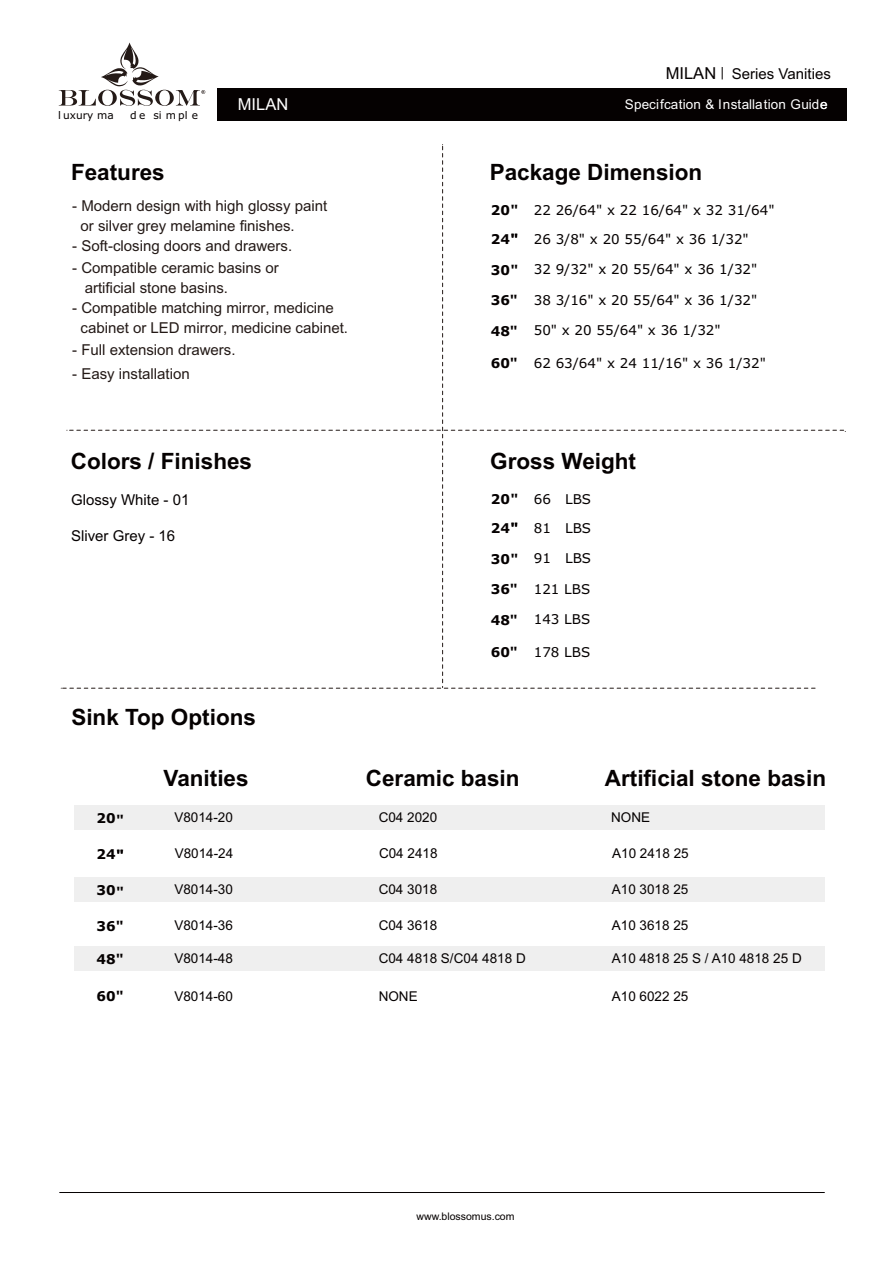
<style>
.page{position:relative;width:893px;height:1263px;background:#fff}
.page>*{position:absolute;margin:0;border:0;box-sizing:border-box;transform-origin:0 0}
.t1{font:700 22.5px "Arial";color:#050101}
.t2{font:16.5px "Arial";color:#050101}
.t3{font:16.5px "Arial";color:#fff}
.t4{font:15px/20.1px "Arial Unicode MS";color:#231916}
.t5{font:15px "Arial";color:#050101}
.t6{font:13.65px "Arial";color:#050101}
.t7{font:13.5px "Verdana";color:#050101}
.t8{font:13.5px "Arial";color:#050101}
.t9{font:700 13.5px "Verdana";color:#050101}
.t10{font:13.5px "Arial";color:#fff}
.t11{font:10.5px "Arial";color:#050101}
.t12{font:10.5px "Verdana";color:#050101}
.s1{font-weight:700}
</style>
<div class="page">
<div style="left:217px;top:88px;width:629px;height:33px;background:#050101"></div>
<div style="left:74px;top:805px;width:751px;height:25px;background:#efefef"></div>
<div style="left:74px;top:877px;width:751px;height:25px;background:#efefef"></div>
<svg style="left:59px;top:43px;width:146px;height:63px"></svg>
<hr style="left:59px;top:1192px;width:766px;height:1px;background:#050101">
<svg style="left:722px;top:67px;width:1px;height:12px"></svg>
<svg style="left:61px;top:145px;width:785px;height:544px"></svg>
<div style="left:74px;top:946px;width:751px;height:25px;background:#efefef"></div>
<p class="t12" style="left:58px;top:111px;width:57px">l uxury ma</p>
<p class="t12" style="left:130px;top:111px;width:70px">de si mpl e</p>
<h1 class="t1" style="left:71px;top:164px;width:95px">Features</h1>
<p class="t3" style="left:238px;top:98px;width:52px">MILAN</p>
<p class="t4" style="left:81px;top:197px;width:248px;text-indent:-8px">- Modern design with high glossy paint or silver grey melamine finishes.</p>
<p class="t4" style="left:72px;top:237px;width:222px">- Soft-closing doors and drawers.</p>
<p class="t4" style="left:85px;top:259px;width:196px;text-indent:-13px">- Compatible ceramic basins or artificial stone basins.</p>
<p class="t4" style="left:81px;top:299px;width:269px;text-indent:-8px">- Compatible matching mirror, medicine cabinet or LED mirror, medicine cabinet.</p>
<p class="t4" style="left:72px;top:341px;width:165px">- Full extension drawers.</p>
<p class="t4" style="left:72px;top:365px;width:119px">- Easy installation</p>
<h1 class="t1" style="left:71px;top:452px;width:183px">Colors / Finishes</h1>
<p class="t5" style="left:71px;top:494px;width:120px">Glossy White - 01</p>
<p class="t5" style="left:71px;top:530px;width:106px">Sliver Grey - 16</p>
<h1 class="t1" style="left:71px;top:708px;width:186px">Sink Top Options</h1>
<p class="t2" style="left:666px;top:67px;width:52px">MILAN</p>
<p class="t5" style="left:732px;top:68px;width:100px">Series Vanities</p>
<p class="t10" style="left:625px;top:99px;width:204px">Specifcation &amp; Installation Guide</p>
<h1 class="t1" style="left:490px;top:164px;width:214px">Package Dimension</h1>
<p class="t7" style="left:491px;top:205px;width:285px"><span class="s1">20"</span> 22 26/64" x 22 16/64" x 32 31/64"</p>
<p class="t9" style="left:491px;top:234px;width:29px">24"</p>
<p class="t7" style="left:534px;top:234px;width:217px">26 3/8" x 20 55/64" x 36 1/32"</p>
<p class="t9" style="left:491px;top:265px;width:29px">30"</p>
<p class="t9" style="left:491px;top:295px;width:29px">36"</p>
<p class="t7" style="left:534px;top:264px;width:225px">32 9/32" x 20 55/64" x 36 1/32"</p>
<p class="t7" style="left:534px;top:294px;width:225px">38 3/16" x 20 55/64" x 36 1/32"</p>
<p class="t9" style="left:491px;top:325px;width:29px">48"</p>
<p class="t9" style="left:491px;top:358px;width:29px">60"</p>
<p class="t7" style="left:534px;top:325px;width:188px">50" x 20 55/64" x 36 1/32"</p>
<p class="t7" style="left:534px;top:357px;width:234px">62 63/64" x 24 11/16" x 36 1/32"</p>
<h1 class="t1" style="left:490px;top:452px;width:147px">Gross Weight</h1>
<p class="t7" style="left:491px;top:493px;width:102px"><span class="s1">20"</span> 66 LBS</p>
<p class="t9" style="left:491px;top:523px;width:29px">24"</p>
<p class="t7" style="left:534px;top:523px;width:59px">81 LBS</p>
<p class="t9" style="left:491px;top:553px;width:29px">30"</p>
<p class="t9" style="left:491px;top:584px;width:29px">36"</p>
<p class="t7" style="left:534px;top:553px;width:59px">91 LBS</p>
<p class="t7" style="left:534px;top:583px;width:58px">121 LBS</p>
<p class="t9" style="left:491px;top:614px;width:29px">48"</p>
<p class="t9" style="left:491px;top:647px;width:29px">60"</p>
<p class="t7" style="left:534px;top:614px;width:58px">143 LBS</p>
<p class="t7" style="left:534px;top:646px;width:58px">178 LBS</p>
<p class="t9" style="left:97px;top:812px;width:21px">20</p>
<p class="t9" style="left:116px;top:815px;width:9px">"</p>
<p class="t9" style="left:97px;top:849px;width:29px">24"</p>
<p class="t9" style="left:97px;top:885px;width:29px">30"</p>
<p class="t9" style="left:97px;top:921px;width:29px">36"</p>
<p class="t9" style="left:97px;top:954px;width:29px">48"</p>
<p class="t9" style="left:97px;top:991px;width:29px">60"</p>
<h1 class="t1" style="left:164px;top:770px;width:87px">Vanities</h1>
<h1 class="t1" style="left:366px;top:770px;width:155px">Ceramic basin</h1>
<p class="t8" style="left:174px;top:812px;width:60px">V8014-20</p>
<p class="t8" style="left:175px;top:848px;width:60px">V8014-24</p>
<p class="t8" style="left:174px;top:884px;width:60px">V8014-30</p>
<p class="t8" style="left:174px;top:920px;width:60px">V8014-36</p>
<p class="t8" style="left:174px;top:953px;width:60px">V8014-48</p>
<p class="t8" style="left:174px;top:991px;width:60px">V8014-60</p>
<p class="t8" style="left:379px;top:812px;width:60px">С04 2020</p>
<p class="t6" style="left:379px;top:848px;width:60px">C04 2418</p>
<p class="t8" style="left:379px;top:884px;width:60px">C04 3018</p>
<p class="t8" style="left:379px;top:920px;width:60px">C04 3618</p>
<p class="t8" style="left:379px;top:953px;width:149px">C04 4818 S/C04 4818 D</p>
<p class="t8" style="left:379px;top:991px;width:41px">NONE</p>
<h1 class="t1" style="left:605px;top:770px;width:223px">Artificial stone basin</h1>
<p class="t8" style="left:611px;top:812px;width:41px">NONE</p>
<p class="t8" style="left:612px;top:848px;width:78px">A10 2418 25</p>
<p class="t8" style="left:612px;top:884px;width:78px">A10 3018 25</p>
<p class="t8" style="left:612px;top:920px;width:78px">A10 3618 25</p>
<p class="t8" style="left:612px;top:953px;width:191px">A10 4818 25 S / A10 4818 25 D</p>
<p class="t8" style="left:612px;top:991px;width:78px">A10 6022 25</p>
<p class="t11" style="left:416px;top:1212px;width:100px">www.blossomus.com</p>
</div>
